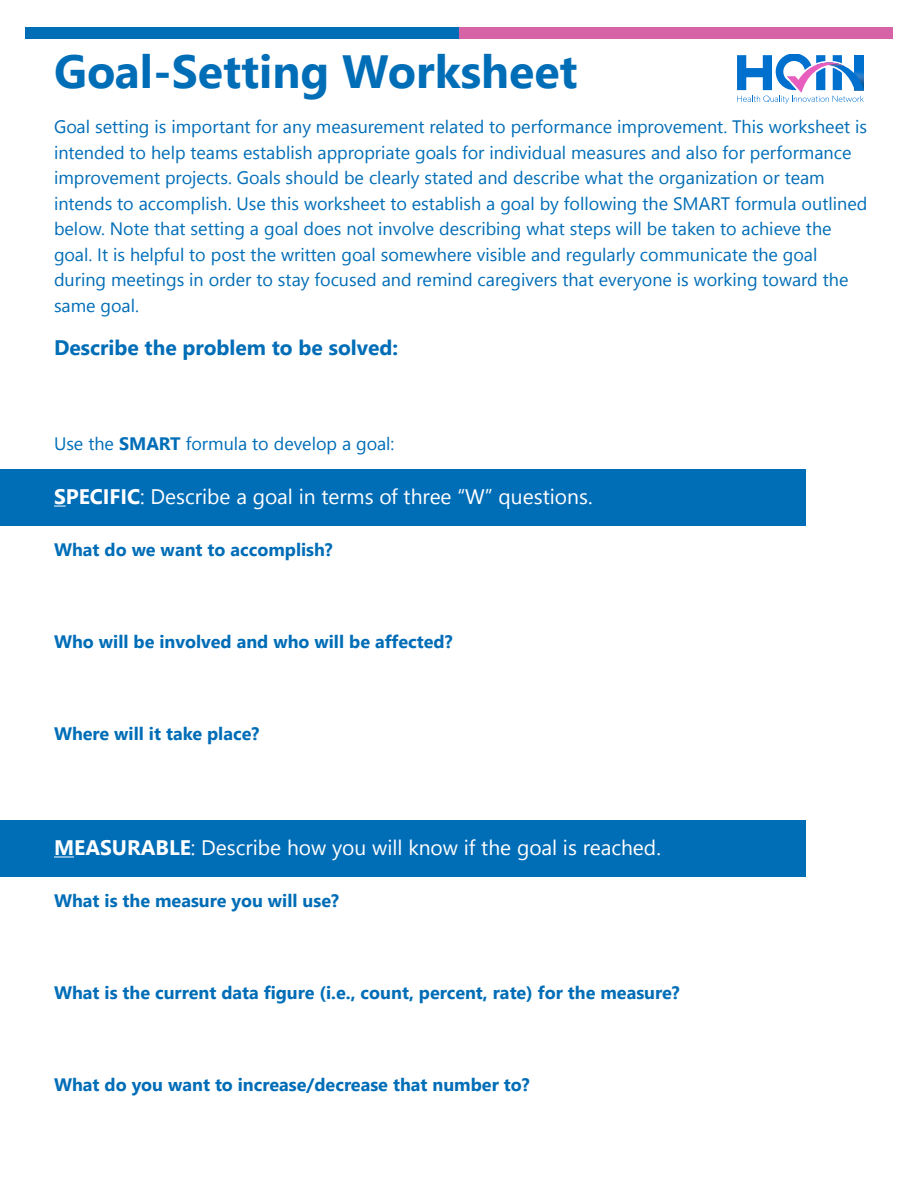
<style>
.page{position:relative;width:918px;height:1188px;background:#fff}
.page>*{position:absolute;margin:0;border:0;box-sizing:border-box;transform-origin:0 0}
.t1{font:700 46.5px "Nirmala UI";color:#006db7}
.t2{font:21px "Nirmala UI";color:#fff}
.t3{font:700 21px "Nirmala UI";color:#006db7}
.t4{font:18px/25.5px "Nirmala UI";color:#006db7}
.t5{font:700 18px "Nirmala UI";color:#006db7}
.s1{font-weight:700}
</style>
<div class="page">
<div style="left:0;top:469px;width:806px;height:57px;background:#006db7"></div>
<div style="left:0;top:820px;width:806px;height:57px;background:#006db7"></div>
<svg style="left:737px;top:54px;width:127px;height:50px"></svg>
<div style="left:26px;top:27px;width:433px;height:11px;background:#006db7"></div>
<div style="left:459px;top:27px;width:433px;height:11px;background:#d663a6"></div>
<svg style="left:54px;top:506px;width:12px;height:1px"></svg>
<svg style="left:54px;top:857px;width:20px;height:1px"></svg>
<h1 class="t1" style="left:54px;top:32px;width:525px">Goal-Setting Worksheet</h1>
<p class="t4" style="left:54px;top:113px;width:815px">Goal setting is important for any measurement related to performance improvement. This worksheet is intended to help teams establish appropriate goals for individual measures and also for performance improvement projects. Goals should be clearly stated and describe what the organization or team intends to accomplish. Use this worksheet to establish a goal by following the SMART formula outlined below. Note that setting a goal does not involve describing what steps will be taken to achieve the goal. It is helpful to post the written goal somewhere visible and regularly communicate the goal during meetings in order to stay focused and remind caregivers that everyone is working toward the same goal.</p>
<p class="t3" style="left:54px;top:329px;width:346px">Describe the problem to be solved:</p>
<p class="t4" style="left:54px;top:430px;width:342px">Use the <span class="s1">SMART</span> formula to develop a goal:</p>
<p class="t2" style="left:54px;top:480px;width:540px"><span class="s1">SPECIFIC</span>: Describe a goal in terms of three “W” questions.</p>
<p class="t5" style="left:54px;top:534px;width:280px">What do we want to accomplish?</p>
<p class="t5" style="left:54px;top:626px;width:400px">Who will be involved and who will be affected?</p>
<p class="t5" style="left:54px;top:719px;width:207px">Where will it take place?</p>
<p class="t2" style="left:54px;top:831px;width:608px"><span class="s1">MEASURABLE</span>: Describe how you will know if the goal is reached.</p>
<p class="t5" style="left:54px;top:885px;width:287px">What is the measure you will use?</p>
<p class="t5" style="left:54px;top:977px;width:627px">What is the current data figure (i.e., count, percent, rate) for the measure?</p>
<p class="t5" style="left:54px;top:1070px;width:477px">What do you want to increase/decrease that number to?</p>
</div>
